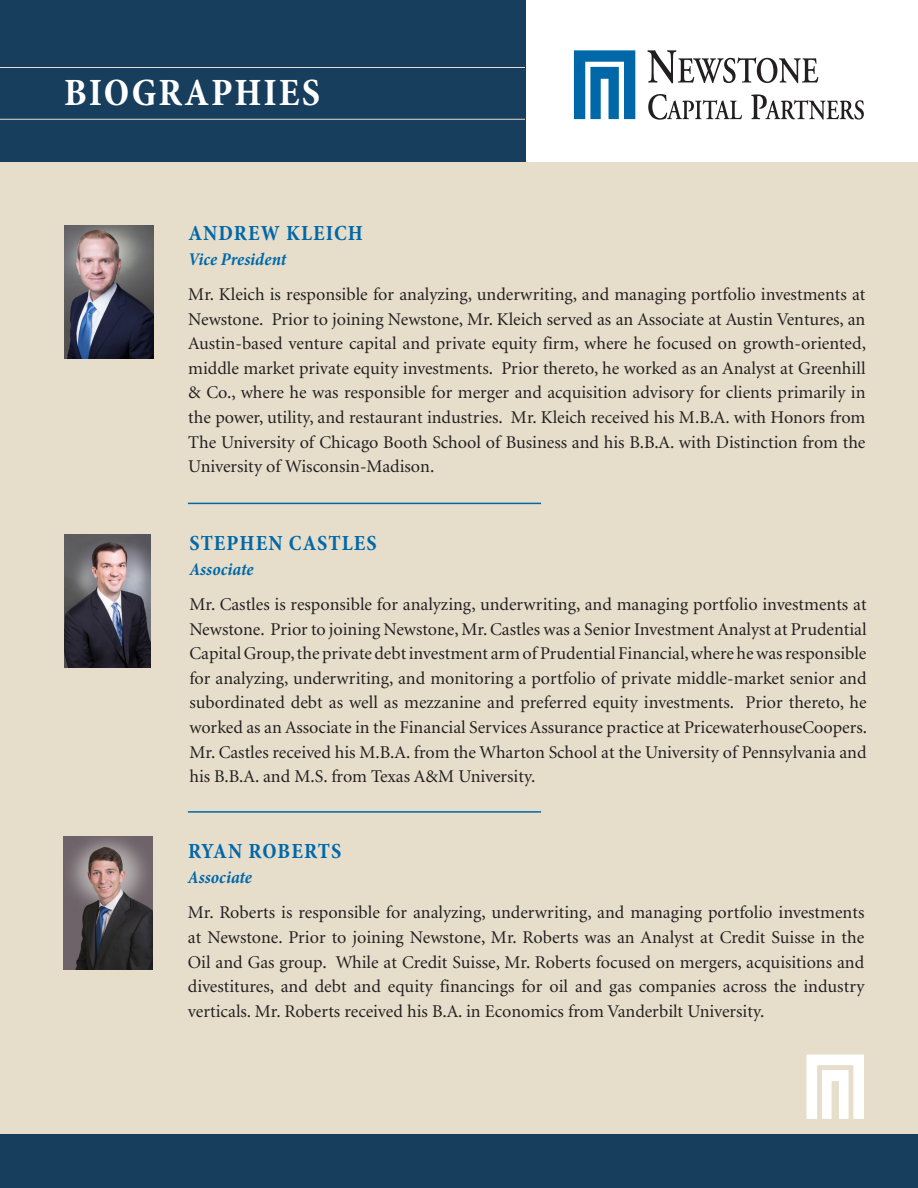
<style>
.page{position:relative;width:918px;height:1188px;background:#fff}
.page>*{position:absolute;margin:0;border:0;box-sizing:border-box;transform-origin:0 0}
.t1{font:700 condensed 39px "Minion Pro";letter-spacing:.05em;color:#fff}
.Paragraph_Style_1{font:700 condensed 21.75px "Minion Pro";letter-spacing:.05em;color:#0068a9}
.t2{font:18px/24.6px "Minion";color:#231f20;text-align:justify}
.Paragraph_Style_1-2{font:italic 700 condensed 18px "Minion Pro";color:#0068a9}
</style>
<div class="page">
<div style="left:0;top:0;width:525px;height:178px;background:#173e5d"></div>
<div style="left:0;top:162px;width:918px;height:984px;background:#e6decb"></div>
<div style="left:0;top:1134px;width:918px;height:54px;background:#173e5d"></div>
<hr style="left:0;top:67px;width:525px;height:1px;background:#e6decb">
<hr style="left:0;top:119px;width:525px;height:1px;background:#e6decb">
<svg style="left:806px;top:1054px;width:58px;height:65px"></svg>
<svg style="left:574px;top:50px;width:61px;height:69px"></svg>
<svg style="left:647px;top:50px;width:171px;height:33px"></svg>
<svg style="left:648px;top:94px;width:94px;height:26px"></svg>
<svg style="left:751px;top:95px;width:113px;height:25px"></svg>
<img style="left:65px;top:226px;width:89px;height:132px">
<hr style="left:188px;top:503px;width:353px;height:1px;background:#0068a9">
<hr style="left:188px;top:811px;width:353px;height:2px;background:#0068a9">
<img style="left:64px;top:836px;width:89px;height:134px">
<img style="left:64px;top:535px;width:86px;height:133px">
<p class="t1" style="left:64px;top:66px;width:258px">BIOGRAPHIES</p>
<p class="Paragraph_Style_1" style="left:188px;top:218px;width:176px">ANDREW KLEICH</p>
<p class="Paragraph_Style_1-2" style="left:188px;top:246px;width:99px">Vice President</p>
<p class="t2" style="left:188px;top:283px;width:679px">Mr. Kleich is responsible for analyzing, underwriting, and managing portfolio investments at Newstone. Prior to joining Newstone, Mr. Kleich served as an Associate at Austin Ventures, an Austin-based venture capital and private equity firm, where he focused on growth-oriented, middle market private equity investments. Prior thereto, he worked as an Analyst at Greenhill &amp; Co., where he was responsible for merger and acquisition advisory for clients primarily in the power, utility, and restaurant industries. Mr. Kleich received his M.B.A. with Honors from The University of Chicago Booth School of Business and his B.B.A. with Distinction from the University of Wisconsin-Madison.</p>
<p class="Paragraph_Style_1" style="left:190px;top:528px;width:189px">STEPHEN CASTLES</p>
<p class="Paragraph_Style_1-2" style="left:189px;top:556px;width:66px">Associate</p>
<p class="t2" style="left:189px;top:593px;width:679px">Mr. Castles is responsible for analyzing, underwriting, and managing portfolio investments at Newstone. Prior to joining Newstone, Mr. Castles was a Senior Investment Analyst at Prudential Capital Group, the private debt investment arm of Prudential Financial, where he was responsible for analyzing, underwriting, and monitoring a portfolio of private middle-market senior and subordinated debt as well as mezzanine and preferred equity investments. Prior thereto, he worked as an Associate in the Financial Services Assurance practice at PricewaterhouseCoopers.<br>Mr. Castles received his M.B.A. from the Wharton School at the University of Pennsylvania and his B.B.A. and M.S. from Texas A&amp;M University.</p>
<p class="Paragraph_Style_1" style="left:188px;top:837px;width:155px">RYAN ROBERTS</p>
<p class="Paragraph_Style_1-2" style="left:188px;top:865px;width:66px">Associate</p>
<p class="t2" style="left:188px;top:901px;width:678px">Mr. Roberts is responsible for analyzing, underwriting, and managing portfolio investments at Newstone. Prior to joining Newstone, Mr. Roberts was an Analyst at Credit Suisse in the Oil and Gas group. While at Credit Suisse, Mr. Roberts focused on mergers, acquisitions and divestitures, and debt and equity financings for oil and gas companies across the industry verticals. Mr. Roberts received his B.A. in Economics from Vanderbilt University.</p>
</div>
